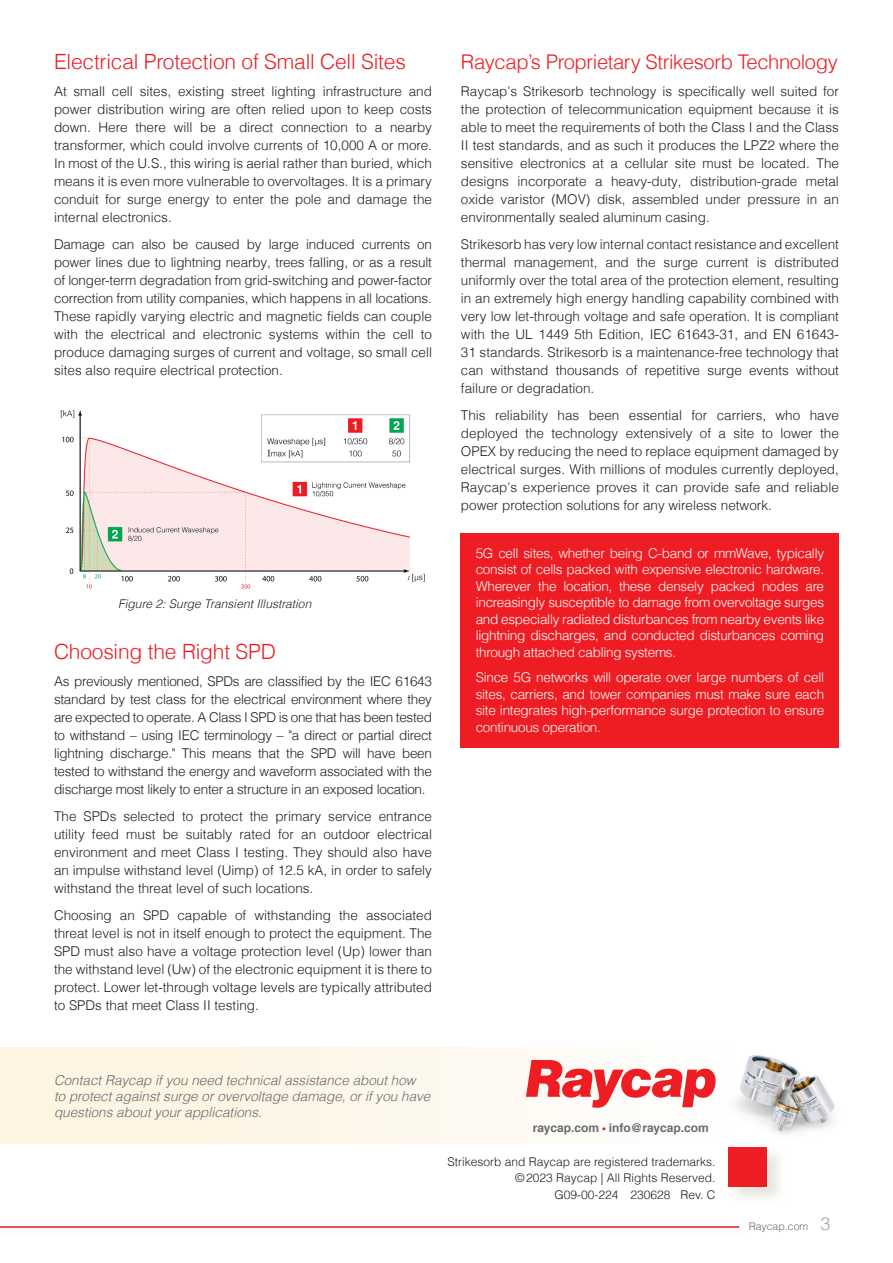
<style>
.page{position:relative;width:893px;height:1263px;background:#fff}
.page>*{position:absolute;margin:0;border:0;box-sizing:border-box;transform-origin:0 0}
.t1{font:300 21px "Helvetica LT Com";letter-spacing:-.01em;color:#ee1d23}
.t2{font:300 20.25px "Helvetica LT Com";letter-spacing:-.02em;color:#ee1d23}
.t3{font:300 13.5px/18px "Helvetica LT Com";color:#231f20;text-align:justify}
.t4{font:300 13.5px/16.5px "Helvetica LT Com";letter-spacing:-.02em;color:#fff;text-align:justify}
.t5{font:italic 300 13.5px/16.2px "Helvetica LT Com";color:#666b70}
.t6{font:300 12px/16.5px "Helvetica LT Com";color:#231f20;text-align:right}
.t7{font:italic 300 12px "Helvetica LT Com";letter-spacing:.005em;color:#231f20}
.t8{font:700 12px "Helvetica LT Com";color:#666b70}
.t9{font:300 10.5px "Helvetica LT Com";color:#666b70}
.s1{font-size:9px;color:#ee1d23}
.s2{font-size:18px;color:#9da3a8}
</style>
<div class="page">
<div style="left:0;top:1223px;width:748px;height:13px;background:#fcfcfb"></div>
<hr style="left:0;top:1226px;width:739px;height:2px;background:#d1232a">
<img style="left:60px;top:410px;width:365px;height:179px">
<div style="left:461px;top:533px;width:378px;height:214px;background:#ee1d23"></div>
<img style="left:736px;top:1055px;width:99px;height:79px">
<div style="left:0;top:1048px;width:732px;height:96px;background:linear-gradient(to right,#fdf2dc,#fefefc)"></div>
<svg style="left:728px;top:1153px;width:51px;height:45px"></svg>
<div style="left:728px;top:1147px;width:39px;height:39px;background:#ee1d23"></div>
<svg style="left:526px;top:1060px;width:190px;height:48px"></svg>
<p class="t1" style="left:54px;top:49px;width:353px">Electrical Protection of Small Cell Sites</p>
<p class="t3" style="left:54px;top:82px;width:380px">At small cell sites, existing street lighting infrastructure and power distribution wiring are often relied upon to keep costs down. Here there will be a direct connection to a nearby transformer, which could involve currents of 10,000 A or more.<br>In most of the U.S., this wiring is aerial rather than buried, which means it is even more vulnerable to overvoltages. It is a primary conduit for surge energy to enter the pole and damage the internal electronics.</p>
<p class="t3" style="left:54px;top:235px;width:380px">Damage can also be caused by large induced currents on power lines due to lightning nearby, trees falling, or as a result of longer-term degradation from grid-switching and power-factor correction from utility companies, which happens in all locations.<br>These rapidly varying electric and magnetic fields can couple with the electrical and electronic systems within the cell to produce damaging surges of current and voltage, so small cell sites also require electrical protection.</p>
<p class="t7" style="left:118px;top:596px;width:195px">Figure 2: Surge Transient Illustration</p>
<p class="t1" style="left:54px;top:638px;width:223px">Choosing the Right SPD</p>
<p class="t3" style="left:54px;top:672px;width:380px">As previously mentioned, SPDs are classified by the IEC 61643 standard by test class for the electrical environment where they are expected to operate. A Class I SPD is one that has been tested to withstand – using IEC terminology – "a direct or partial direct lightning discharge." This means that the SPD will have been tested to withstand the energy and waveform associated with the discharge most likely to enter a structure in an exposed location.</p>
<p class="t3" style="left:54px;top:807px;width:380px">The SPDs selected to protect the primary service entrance utility feed must be suitably rated for an outdoor electrical environment and meet Class I testing. They should also have an impulse withstand level (Uimp) of 12.5 kA, in order to safely withstand the threat level of such locations.</p>
<p class="t3" style="left:54px;top:906px;width:380px">Choosing an SPD capable of withstanding the associated threat level is not in itself enough to protect the equipment. The SPD must also have a voltage protection level (Up) lower than the withstand level (Uw) of the electronic equipment it is there to protect. Lower let-through voltage levels are typically attributed to SPDs that meet Class II testing.</p>
<p class="t2" style="left:461px;top:49px;width:378px">Raycap’s Proprietary Strikesorb Technology</p>
<p class="t3" style="left:461px;top:82px;width:380px">Raycap's Strikesorb technology is specifically well suited for the protection of telecommunication equipment because it is able to meet the requirements of both the Class I and the Class II test standards, and as such it produces the LPZ2 where the sensitive electronics at a cellular site must be located. The designs incorporate a heavy-duty, distribution-grade metal oxide varistor (MOV) disk, assembled under pressure in an environmentally sealed aluminum casing.</p>
<p class="t3" style="left:461px;top:235px;width:380px">Strikesorb has very low internal contact resistance and excellent thermal management, and the surge current is distributed uniformly over the total area of the protection element, resulting in an extremely high energy handling capability combined with very low let-through voltage and safe operation. It is compliant with the UL 1449 5th Edition, IEC 61643-31, and EN 61643- 31 standards. Strikesorb is a maintenance-free technology that can withstand thousands of repetitive surge events without failure or degradation.</p>
<p class="t3" style="left:461px;top:406px;width:380px">This reliability has been essential for carriers, who have deployed the technology extensively of a site to lower the OPEX by reducing the need to replace equipment damaged by electrical surges. With millions of modules currently deployed, Raycap's experience proves it can provide safe and reliable power protection solutions for any wireless network.</p>
<p class="t4" style="left:476px;top:544px;width:350px">5G cell sites, whether being C-band or mmWave, typically consist of cells packed with expensive electronic hardware.<br>Wherever the location, these densely packed nodes are increasingly susceptible to damage from overvoltage surges and especially radiated disturbances from nearby events like lightning discharges, and conducted disturbances coming through attached cabling systems.</p>
<p class="t4" style="left:476px;top:669px;width:350px">Since 5G networks will operate over large numbers of cell sites, carriers, and tower companies must make sure each site integrates high-performance surge protection to ensure continuous operation.</p>
<p class="t5" style="left:54px;top:1071px;width:378px">Contact Raycap if you need technical assistance about how<br>to protect against surge or overvoltage damage, or if you have questions about your applications.</p>
<p class="t8" style="left:533px;top:1120px;width:178px">raycap.com <span class="s1">•</span> info@raycap.com</p>
<p class="t6" style="left:447px;top:1153px;width:270px">Strikesorb and Raycap are registered trademarks. ©2023 Raycap | All Rights Reserved.</p>
<p class="t6" style="left:554px;top:1186px;width:163px">G09-00-224 230628 Rev. C</p>
<p class="t9" style="left:749px;top:1220px;width:83px">Raycap.com <span class="s2">3</span></p>
</div>
